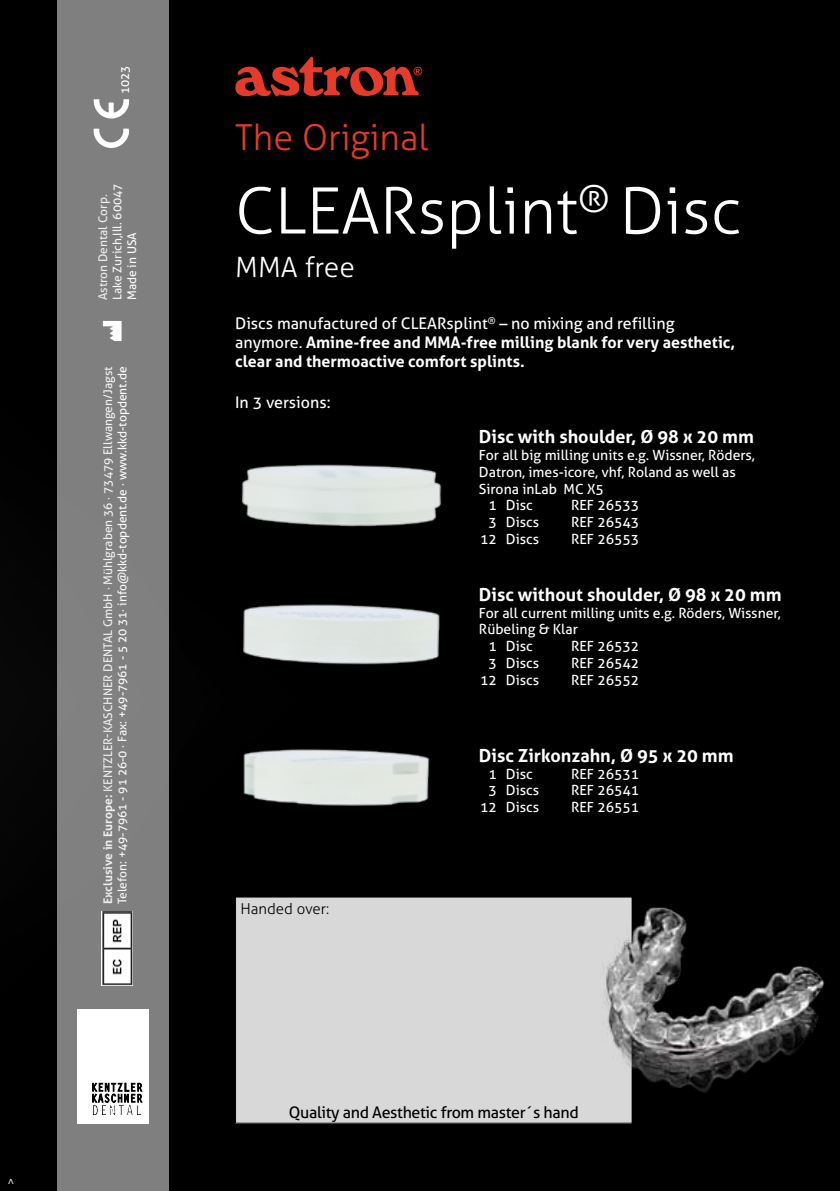
<style>
.page{position:relative;width:840px;height:1191px;background:#fff}
.page>*{position:absolute;margin:0;border:0;box-sizing:border-box;transform-origin:0 0}
.t1{font:300 64px "Aller";color:#fff}
.t2{font:300 35.8px "Aller";color:#e53b2a}
.t3{font:300 28px "Aller";color:#fff}
.t4{font:700 18px "Aller";color:#fff}
.t5{font:700 16px/19.2px "Aller";color:#fff}
.t6{font:16px "Aller";letter-spacing:-.02em;color:#000}
.t7{font:16px "Aller";color:#fff}
.t8{font:300 15px "Aller";color:#000}
.t9{font:14px "Aller";color:#fff}
.t10{font:12px/14.4px "Aller";color:#fff}
.t11{font:300 12px "Aller";color:#fff}
.s1{font-weight:700}
.s2{font-weight:400}
</style>
<div class="page">
<div style="left:0;top:0;width:839px;height:1191px;background:#000"></div>
<div style="left:235px;top:897px;width:396px;height:226px;background:#d8d8d8"></div>
<div style="left:235px;top:896px;width:397px;height:227px;border:1px solid #000"></div>
<div style="left:57px;top:0;width:111px;height:1191px;background:#7f7f7f"></div>
<img style="left:93px;top:99px;width:36px;height:18px">
<img style="left:568px;top:859px;width:271px;height:247px">
<img style="left:101px;top:912px;width:31px;height:73px">
<img style="left:102px;top:321px;width:20px;height:20px">
<div style="left:77px;top:1009px;width:72px;height:114px;background:#fff"></div>
<svg style="left:92px;top:1082px;width:50px;height:33px"></svg>
<svg style="left:235px;top:57px;width:187px;height:39px;background:#611811"></svg>
<div style="left:232px;top:455px;width:219px;height:80px;background:#000"></div>
<img style="left:236px;top:453px;width:211px;height:74px">
<div style="left:234px;top:594px;width:216px;height:79px;background:#000"></div>
<img style="left:232px;top:599px;width:235px;height:71px">
<div style="left:234px;top:738px;width:205px;height:77px;background:#000"></div>
<img style="left:241px;top:735px;width:196px;height:71px">
<p class="t10" style="left:118px;top:94px;width:30px;rotate:-90deg">1023</p>
<p class="t10" style="left:96px;top:300px;width:118px;rotate:-90deg">Astron Dental Corp.<br>Lake Zurich,Ill. 60047<br>Made in USA</p>
<p class="t10" style="left:101px;top:904px;width:539px;rotate:-90deg"><span class="s1">Exclusive in Europe:</span> Kentzler-Kaschner Dental GmbH · Mühlgraben 36 · 73479 Ellwangen/Jagst<br>Telefon: +49-7961 - 91 26-0 · Fax: +49-7961 - 5 20 31· info@kkd-topdent.de · www.kkd-topdent.de</p>
<p class="t11" style="left:4px;top:1185px;width:9px;rotate:-90deg">&gt;</p>
<h2 class="t2" style="left:235px;top:116px;width:195px">The Original</h2>
<h1 class="t1" style="left:235px;top:172px;width:37px">CLEAR</h1>
<h1 class="t1" style="left:417px;top:172px;width:325px">splint<sup>®</sup> Disc</h1>
<h3 class="t3" style="left:235px;top:250px;width:121px">MMA free</h3>
<p class="t5" style="left:235px;top:313px;width:501px"><span class="s2">Discs manufactured of CLEARsplint</span><sup>®</sup> <span class="s2">– no mixing and refilling anymore.</span> Amine-free and MMA-free milling blank for very aesthetic, clear and thermoactive comfort splints.</p>
<p class="t7" style="left:235px;top:393px;width:97px">In 3 versions:</p>
<p class="t4" style="left:478px;top:425px;width:276px">Disc with shoulder, Ø 98 x 20 mm</p>
<p class="t9" style="left:478px;top:446px;width:277px">For all big milling units e.g. Wissner, Röders,</p>
<p class="t9" style="left:478px;top:463px;width:258px">Datron, imes-icore, vhf, Roland as well as</p>
<p class="t9" style="left:478px;top:480px;width:126px">Sirona inLab MC X5</p>
<p class="t9" style="left:488px;top:497px;width:46px">1 Disc</p>
<p class="t9" style="left:570px;top:497px;width:70px">REF 26533</p>
<p class="t9" style="left:488px;top:513px;width:52px">3 Discs</p>
<p class="t9" style="left:570px;top:513px;width:70px">REF 26543</p>
<p class="t9" style="left:480px;top:530px;width:61px">12 Discs</p>
<p class="t9" style="left:570px;top:530px;width:70px">REF 26553</p>
<p class="t4" style="left:478px;top:583px;width:304px">Disc without shoulder, Ø 98 x 20 mm</p>
<p class="t9" style="left:478px;top:604px;width:303px">For all current milling units e.g. Röders, Wissner,</p>
<p class="t9" style="left:478px;top:621px;width:100px">Rübeling &amp; Klar</p>
<p class="t9" style="left:488px;top:637px;width:46px">1 Disc</p>
<p class="t9" style="left:570px;top:637px;width:70px">REF 26532</p>
<p class="t9" style="left:488px;top:654px;width:52px">3 Discs</p>
<p class="t9" style="left:570px;top:654px;width:70px">REF 26542</p>
<p class="t9" style="left:480px;top:671px;width:61px">12 Discs</p>
<p class="t9" style="left:570px;top:671px;width:70px">REF 26552</p>
<p class="t8" style="left:240px;top:900px;width:90px">Handed over:</p>
<p class="t4" style="left:478px;top:744px;width:256px">Disc Zirkonzahn, Ø 95 x 20 mm</p>
<p class="t9" style="left:488px;top:765px;width:46px">1 Disc</p>
<p class="t9" style="left:570px;top:765px;width:70px">REF 26531</p>
<p class="t9" style="left:488px;top:782px;width:52px">3 Discs</p>
<p class="t9" style="left:570px;top:782px;width:70px">REF 26541</p>
<p class="t9" style="left:480px;top:798px;width:61px">12 Discs</p>
<p class="t9" style="left:570px;top:798px;width:70px">REF 26551</p>
<p class="t6" style="left:289px;top:1102px;width:291px">Quality and Aesthetic from master´s hand</p>
</div>
